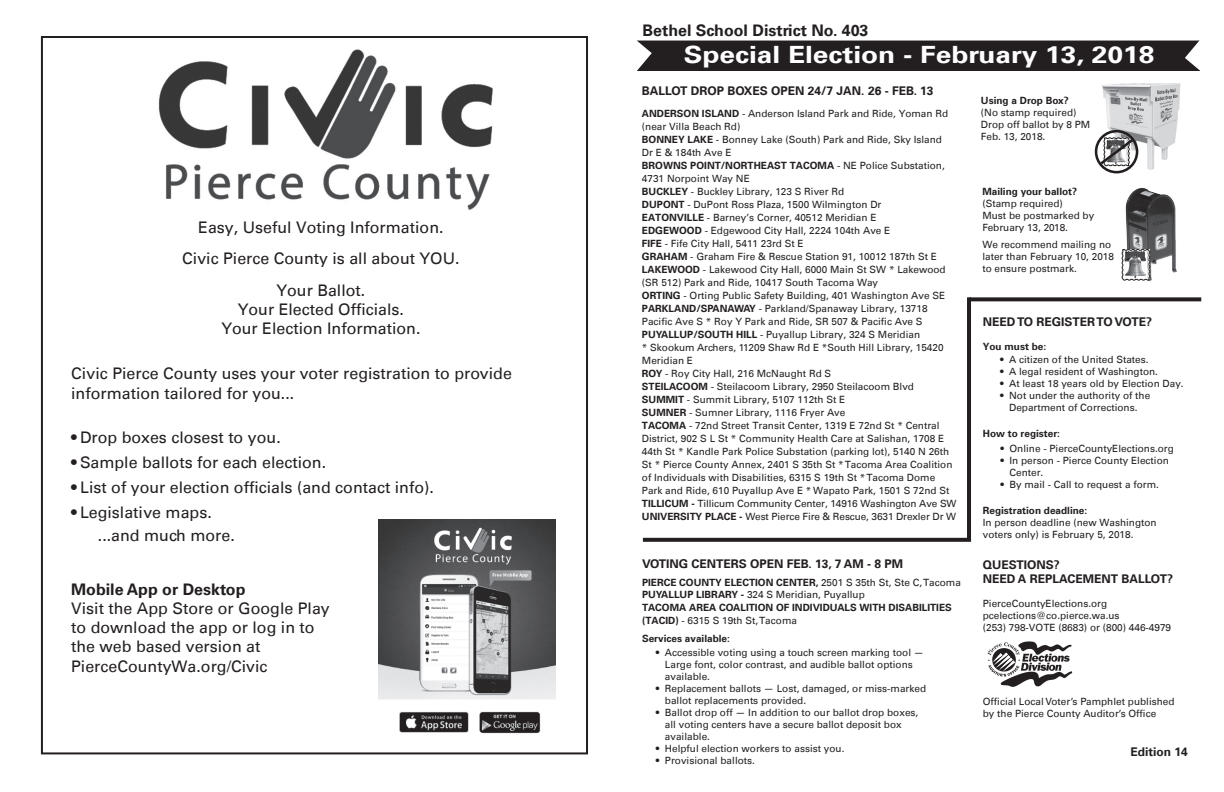
<style>
.page{position:relative;width:1224px;height:792px;background:#fff}
.page>*{position:absolute;margin:0;border:0;box-sizing:border-box;transform-origin:0 0}
.t1{font:700 23.8px "Univers LT";color:#fff;scale:1.18 1}
.t2{font:16px/19.2px "Univers LT";color:#231f20}
.t3{font:700 16px "Univers LT";color:#231f20}
.t4{font:700 12px/14.4px "Univers LT";color:#231f20}
.t5{font:10px/13px "Univers LT";color:#231f20}
.t6{font:700 10px/13px "Univers LT";color:#231f20}
.s1{font-weight:700}
.s2{font-weight:400}
</style>
<div class="page">
<img style="left:988px;top:641px;width:84px;height:46px">
<img style="left:1125px;top:187px;width:52px;height:95px">
<svg style="left:1121px;top:249px;width:29px;height:32px"></svg>
<div style="left:637px;top:41px;width:563px;height:29px;background:#231f20"></div>
<div style="left:637px;top:41px;width:563px;height:30px;border:1px solid #231f20"></div>
<img style="left:1102px;top:84px;width:79px;height:85px">
<div style="left:1095px;top:130px;width:43px;height:43px;border:3px solid #231f20;border-radius:50%"></div>
<svg style="left:1098px;top:136px;width:39px;height:31px"></svg>
<hr style="left:967px;top:297px;width:4px;height:242px;background:#231f20">
<svg style="left:969px;top:297px;width:232px;height:4px"></svg>
<svg style="left:643px;top:538px;width:328px;height:4px"></svg>
<svg style="left:1185px;top:40px;width:15px;height:31px"></svg>
<svg style="left:637px;top:40px;width:15px;height:31px"></svg>
<img style="left:378px;top:520px;width:177px;height:214px">
<img style="left:158px;top:49px;width:335px;height:161px">
<h2 class="t2" style="left:182px;top:212px;width:279px;line-height:31.2px;text-align:center">Easy, Useful Voting Information.<br>Civic Pierce County is all about YOU.<br>Your Ballot.</h2>
<h2 class="t2" style="left:221px;top:300px;width:201px;text-align:center">Your Elected Officials.<br>Your Election Information.</h2>
<h2 class="t2" style="left:71px;top:364px;width:442px">Civic Pierce County uses your voter registration to provide information tailored for you...</h2>
<h2 class="t2" style="left:71px;top:428px;width:211px">• Drop boxes closest to you.</h2>
<h2 class="t2" style="left:71px;top:453px;width:257px">• Sample ballots for each election.</h2>
<h2 class="t2" style="left:71px;top:478px;width:364px">• List of your election officials (and contact info).</h2>
<h2 class="t2" style="left:98px;top:501px;width:138px;line-height:23px;text-indent:-27px">• Legislative maps. ...and much more.</h2>
<h2 class="t3" style="left:71px;top:580px;width:176px">Mobile App or Desktop</h2>
<h2 class="t2" style="left:71px;top:599px;width:260px">Visit the App Store or Google Play to download the app or log in to the web based version at<br>PierceCountyWa.org/Civic</h2>
<h2 class="t3" style="left:643px;top:21px;width:227px">Bethel School District No. 403</h2>
<h1 class="t1" style="left:684px;top:40px;width:400px">Special Election - February 13, 2018</h1>
<p class="t4" style="left:642px;top:84px;width:293px">BALLOT DROP BOXES OPEN 24/7 JAN. 26 - FEB. 13</p>
<p class="t5" style="left:642px;top:107px;width:316px"><span class="s1">ANDERSON ISLAND</span> - Anderson Island Park and Ride, Yoman Rd (near Villa Beach Rd)<br><span class="s1">BONNEY LAKE</span> - Bonney Lake (South) Park and Ride, Sky Island<br>Dr E &amp; 184th Ave E<br><span class="s1">BROWNS POINT/NORTHEAST TACOMA</span> - NE Police Substation, 4731 Norpoint Way NE<br><span class="s1">BUCKLEY</span> - Buckley Library, 123 S River Rd<br><span class="s1">DUPONT</span> - DuPont Ross Plaza, 1500 Wilmington Dr<br><span class="s1">EATONVILLE</span> - Barney’s Corner, 40512 Meridian E<br><span class="s1">EDGEWOOD</span> - Edgewood City Hall, 2224 104th Ave E<br><span class="s1">FIFE</span> - Fife City Hall, 5411 23rd St E<br><span class="s1">GRAHAM</span> - Graham Fire &amp; Rescue Station 91, 10012 187th St E <span class="s1">LAKEWOOD</span> - Lakewood City Hall, 6000 Main St SW * Lakewood (SR 512) Park and Ride, 10417 South Tacoma Way<br><span class="s1">ORTING</span> - Orting Public Safety Building, 401 Washington Ave SE <span class="s1">PARKLAND/SPANAWAY</span> - Parkland/Spanaway Library, 13718<br>Pacific Ave S * Roy Y Park and Ride, SR 507 &amp; Pacific Ave S <span class="s1">PUYALLUP/SOUTH HILL</span> - Puyallup Library, 324 S Meridian<br>* Skookum Archers, 11209 Shaw Rd E *South Hill Library, 15420<br>Meridian E<br><span class="s1">ROY</span> - Roy City Hall, 216 McNaught Rd S<br><span class="s1">STEILACOOM</span> - Steilacoom Library, 2950 Steilacoom Blvd <span class="s1">SUMMIT</span> - Summit Library, 5107 112th St E<br><span class="s1">SUMNER</span> - Sumner Library, 1116 Fryer Ave<br><span class="s1">TACOMA</span> - 72nd Street Transit Center, 1319 E 72nd St * Central District, 902 S L St * Community Health Care at Salishan, 1708 E 44th St * Kandle Park Police Substation (parking lot), 5140 N 26th St * Pierce County Annex, 2401 S 35th St * Tacoma Area Coalition of Individuals with Disabilities, 6315 S 19th St * Tacoma Dome Park and Ride, 610 Puyallup Ave E * Wapato Park, 1501 S 72nd St <span class="s1">TILLICUM -</span> Tillicum Community Center, 14916 Washington Ave SW <span class="s1">UNIVERSITY PLACE -</span> West Pierce Fire &amp; Rescue, 3631 Drexler Dr W</p>
<p class="t4" style="left:642px;top:557px;width:262px">VOTING CENTERS OPEN FEB. 13, 7 AM - 8 PM</p>
<p class="t5" style="left:642px;top:577px;width:320px;line-height:12px"><span class="s1">PIERCE COUNTY ELECTION CENTER,</span> 2501 S 35th St, Ste C, Tacoma<br><span class="s1">PUYALLUP LIBRARY -</span> 324 S Meridian, Puyallup</p>
<p class="t6" style="left:642px;top:601px;width:311px">TACOMA AREA COALITION OF INDIVIDUALS WITH DISABILITIES (TACID) <span class="s2">- 6315 S 19th St, Tacoma</span></p>
<p class="t6" style="left:642px;top:632px;width:89px">Services available:</p>
<p class="t5" style="left:665px;top:647px;width:260px;line-height:12px;text-indent:-9px">• Accessible voting using a touch screen marking tool —<br>Large font, color contrast, and audible ballot options available.</p>
<p class="t5" style="left:665px;top:683px;width:263px;line-height:12px;text-indent:-9px">• Replacement ballots — Lost, damaged, or miss-marked ballot replacements provided.</p>
<p class="t5" style="left:665px;top:707px;width:255px;line-height:12px;text-indent:-9px">• Ballot drop off — In addition to our ballot drop boxes, all voting centers have a secure ballot deposit box available.</p>
<p class="t5" style="left:656px;top:742px;width:190px">• Helpful election workers to assist you.</p>
<p class="t5" style="left:656px;top:754px;width:101px">• Provisional ballots.</p>
<p class="t6" style="left:981px;top:94px;width:89px">Using a Drop Box?</p>
<p class="t5" style="left:981px;top:106px;width:111px;line-height:12px">(No stamp required)<br>Drop off ballot by 8 PM<br>Feb. 13, 2018.</p>
<p class="t6" style="left:982px;top:185px;width:96px">Mailing your ballot?</p>
<p class="t5" style="left:982px;top:198px;width:113px;line-height:12px">(Stamp required)<br>Must be postmarked by<br>February 13, 2018.</p>
<p class="t5" style="left:982px;top:238px;width:133px;line-height:12px">We recommend mailing no later than February 10, 2018 to ensure postmark.</p>
<p class="t4" style="left:983px;top:314px;width:171px">NEED TO REGISTER TO VOTE?</p>
<p class="t6" style="left:983px;top:340px;width:65px">You must be:</p>
<p class="t5" style="left:1000px;top:353px;width:150px">• A citizen of the United States.</p>
<p class="t5" style="left:1000px;top:365px;width:159px">• A legal resident of Washington.</p>
<p class="t5" style="left:1000px;top:377px;width:185px">• At least 18 years old by Election Day.</p>
<p class="t5" style="left:1000px;top:390px;width:152px;line-height:12px;text-align:center">• Not under the authority of the<br>Department of Corrections.</p>
<p class="t5" style="left:1001px;top:442px;width:175px">• Online - PierceCountyElections.org</p>
<p class="t5" style="left:1010px;top:454px;width:161px;line-height:12px;text-indent:-9px">• In person - Pierce County Election<br>Center.</p>
<p class="t5" style="left:1001px;top:478px;width:160px">• By mail - Call to request a form.</p>
<p class="t6" style="left:983px;top:427px;width:79px">How to register:</p>
<p class="t6" style="left:983px;top:504px;width:106px">Registration deadline:</p>
<p class="t5" style="left:983px;top:517px;width:175px;line-height:12px">In person deadline (new Washington voters only) is February 5, 2018.</p>
<p class="t4" style="left:983px;top:557px;width:192px">QUESTIONS?<br>NEED A REPLACEMENT BALLOT?</p>
<p class="t5" style="left:983px;top:598px;width:190px;line-height:12px">PierceCountyElections.org pcelections@co.pierce.wa.us<br>(253) 798-VOTE (8683) or (800) 446-4979</p>
<p class="t5" style="left:983px;top:696px;width:193px;line-height:12px">Official Local Voter’s Pamphlet published by the Pierce County Auditor’s Office</p>
<p class="t4" style="left:1131px;top:744px;width:59px">Edition 14</p>
</div>
